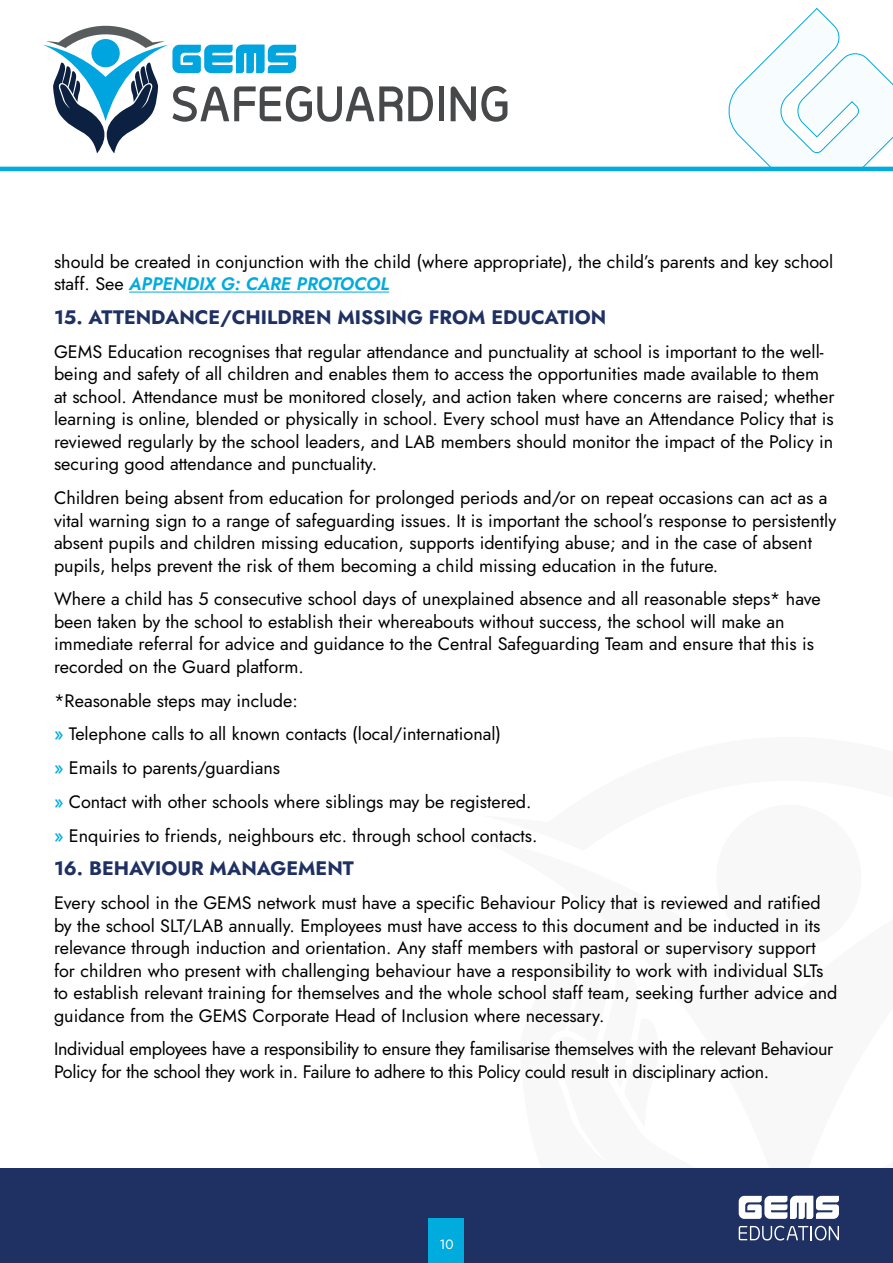
<style>
.page{position:relative;width:893px;height:1263px;background:#fff}
.page>*{position:absolute;margin:0;border:0;box-sizing:border-box;transform-origin:0 0}
.t1{font:700 19.5px "Jost";color:#1f3162}
.t2{font:18px/22.5px "Jost";color:#000}
.t3{font:18px/22.5px "Jost";letter-spacing:-.02em;color:#000}
.t4{font:13.5px "Jost";color:#fff}
.s1{font-weight:600;font-style:italic;color:#00abde}
.s2{font-weight:500;color:#00abde}
</style>
<div class="page">
<div style="left:0;top:1168px;width:893px;height:95px;background:#1f3162"></div>
<svg style="left:724px;top:8px;width:169px;height:159px"></svg>
<div style="left:439px;top:86px;width:5px;height:35px;background:#46484a"></div>
<svg style="left:451px;top:86px;width:56px;height:36px"></svg>
<svg style="left:43px;top:26px;width:390px;height:127px"></svg>
<hr style="left:0;top:167px;width:893px;height:4px;background:#00abde">
<div style="left:429px;top:1218px;width:35px;height:45px;background:#00abde"></div>
<svg style="left:739px;top:1195px;width:100px;height:46px"></svg>
<hr style="left:129px;top:292px;width:260px;height:1px;background:#00abde">
<p class="t2" style="left:54px;top:250px;width:781px">should be created in conjunction with the child (where appropriate), the child’s parents and key school staff. See <span class="s1">APPENDIX G: CARE PROTOCOL</span></p>
<p class="t1" style="left:54px;top:304px;width:554px">15. ATTENDANCE/CHILDREN MISSING FROM EDUCATION</p>
<p class="t2" style="left:54px;top:340px;width:782px">GEMS Education recognises that regular attendance and punctuality at school is important to the well&shy;being and safety of all children and enables them to access the opportunities made available to them at school. Attendance must be monitored closely, and action taken where concerns are raised; whether learning is online, blended or physically in school. Every school must have an Attendance Policy that is reviewed regularly by the school leaders, and LAB members should monitor the impact of the Policy in securing good attendance and punctuality.</p>
<p class="t2" style="left:54px;top:487px;width:784px">Children being absent from education for prolonged periods and/or on repeat occasions can act as a vital warning sign to a range of safeguarding issues. It is important the school’s response to persistently absent pupils and children missing education, supports identifying abuse; and in the case of absent pupils, helps prevent the risk of them becoming a child missing education in the future.</p>
<p class="t2" style="left:54px;top:588px;width:768px">Where a child has 5 consecutive school days of unexplained absence and all reasonable steps* have been taken by the school to establish their whereabouts without success, the school will make an immediate referral for advice and guidance to the Central Safeguarding Team and ensure that this is recorded on the Guard platform.</p>
<p class="t2" style="left:54px;top:684px;width:485px;line-height:33.8px">*Reasonable steps may include:<br><span class="s2">»</span> Telephone calls to all known contacts (local/international)<br><span class="s2">»</span> Emails to parents/guardians<br><span class="s2">»</span> Contact with other schools where siblings may be registered. <span class="s2">»</span> Enquiries to friends, neighbours etc. through school contacts.</p>
<p class="t1" style="left:54px;top:855px;width:301px">16. BEHAVIOUR MANAGEMENT</p>
<p class="t2" style="left:54px;top:892px;width:785px">Every school in the GEMS network must have a specific Behaviour Policy that is reviewed and ratified by the school SLT/LAB annually. Employees must have access to this document and be inducted in its relevance through induction and orientation. Any staff members with pastoral or supervisory support for children who present with challenging behaviour have a responsibility to work with individual SLTs to establish relevant training for themselves and the whole school staff team, seeking further advice and guidance from the GEMS Corporate Head of Inclusion where necessary.</p>
<p class="t3" style="left:54px;top:1038px;width:781px">Individual employees have a responsibility to ensure they familisarise themselves with the relevant Behaviour<br>Policy for the school they work in. Failure to adhere to this Policy could result in disciplinary action.</p>
<p class="t4" style="left:439px;top:1235px;width:16px">10</p>
</div>
